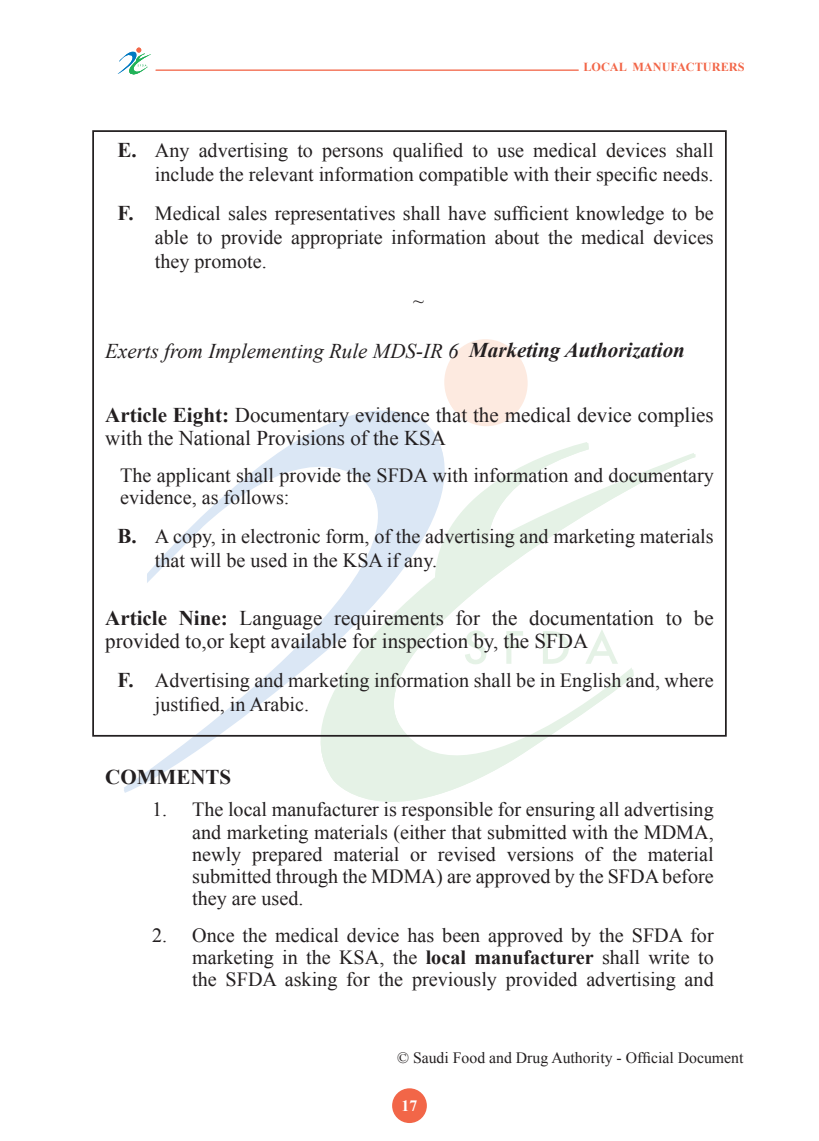
<style>
.page{position:relative;width:819px;height:1141px;background:#fff}
.page>*{position:absolute;margin:0;border:0;box-sizing:border-box;transform-origin:0 0}
.sime_title{font:21px/23.1px "Times New Roman";color:#231f20}
.t1{font:italic 21px "Times New Roman";color:#231f20}
.t2{font:700 21px "Times New Roman";color:#231f20}
.New_Normal_text{font:20.12px/22.2px "Times New Roman";color:#231f20;text-align:justify}
.Text_Numberring{font:20.12px "Times New Roman";color:#231f20}
.t3{font:15.75px "Times New Roman";color:#231f20}
.t4{font:700 15.75px "Times New Roman";color:#fff}
.t5{font:700 12.25px "Times New Roman";color:#f26648}
.s1{font-weight:700;font-size:21px}
.s2{font-weight:700}
</style>
<div class="page">
<div style="left:392px;top:1088px;width:35px;height:35px;background:#f26648;border-radius:50%"></div>
<svg style="left:124px;top:410px;width:380px;height:381px"></svg>
<svg style="left:276px;top:442px;width:418px;height:360px"></svg>
<div style="left:444px;top:339px;width:82px;height:86px;background:#fdeae0;border-radius:50%"></div>
<svg style="left:465px;top:630px;width:21px;height:34px"></svg>
<svg style="left:506px;top:631px;width:17px;height:33px"></svg>
<svg style="left:543px;top:631px;width:26px;height:33px"></svg>
<svg style="left:585px;top:629px;width:33px;height:35px"></svg>
<svg style="left:118px;top:48px;width:33px;height:27px"></svg>
<hr style="left:156px;top:70px;width:422px;height:1px;background:#f26648">
<p class="t5" style="left:583px;top:58px;width:163px">LOCAL MANUFACTURERS</p>
<p class="New_Normal_text" style="left:117px;top:137px;width:597px;line-height:24.2px;text-align:right"><span class="s1">E.</span> Any advertising to persons qualified to use medical devices shall include the relevant information compatible with their specific needs.</p>
<p class="New_Normal_text" style="left:155px;top:201px;width:560px;line-height:24.2px;text-indent:-37px"><span class="s1">F.</span> Medical sales representatives shall have sufficient knowledge to be able to provide appropriate information about the medical devices they promote.</p>
<p class="Text_Numberring" style="left:413px;top:287px;width:12px">~</p>
<p class="t1" style="left:105px;top:336px;width:581px">Exerts from Implementing Rule MDS-IR 6 <span class="s2">Marketing Authorization</span></p>
<p class="sime_title" style="left:105px;top:403px;width:610px"><span class="s2">Article Eight:</span> Documentary evidence that the medical device complies with the National Provisions of the KSA</p>
<p class="New_Normal_text" style="left:120px;top:464px;width:595px">The applicant shall provide the SFDA with information and documentary evidence, as follows:</p>
<p class="New_Normal_text" style="left:155px;top:524px;width:560px;line-height:24.2px;text-indent:-37px"><span class="s1">B.</span> A copy, in electronic form, of the advertising and marketing materials that will be used in the KSA if any.</p>
<p class="sime_title" style="left:105px;top:606px;width:610px"><span class="s2">Article Nine:</span> Language requirements for the documentation to be provided to,or kept available for inspection by, the SFDA</p>
<p class="New_Normal_text" style="left:155px;top:668px;width:560px;line-height:24.2px;text-indent:-37px"><span class="s1">F.</span> Advertising and marketing information shall be in English and, where justified, in Arabic.</p>
<p class="t2" style="left:105px;top:762px;width:128px">COMMENTS</p>
<p class="New_Normal_text" style="left:192px;top:798px;width:523px;text-indent:-40px">1. The local manufacturer is responsible for ensuring all advertising and marketing materials (either that submitted with the MDMA, newly prepared material or revised versions of the material submitted through the MDMA) are approved by the SFDA before they are used.</p>
<p class="New_Normal_text" style="left:192px;top:924px;width:523px;text-indent:-40px">2. Once the medical device has been approved by the SFDA for marketing in the KSA, the <span class="s2">local manufacturer</span> shall write to the SFDA asking for the previously provided advertising and</p>
<p class="t3" style="left:397px;top:1047px;width:348px">© Saudi Food and Drug Authority - Official Document</p>
<p class="t4" style="left:401px;top:1095px;width:17px">17</p>
</div>
